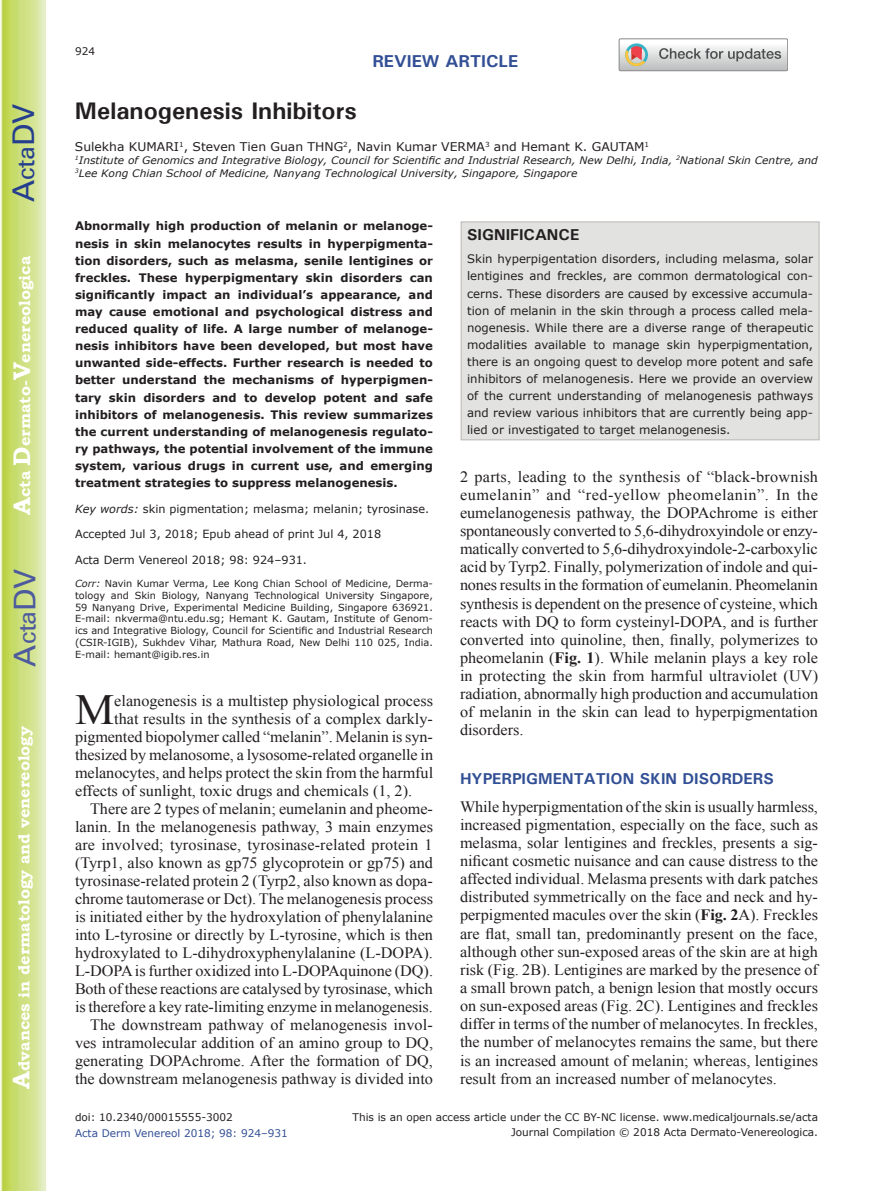
<style>
.page{position:relative;width:893px;height:1191px;background:#fff}
.page>*{position:absolute;margin:0;border:0;box-sizing:border-box;transform-origin:0 0}
.t1{font:42.9px "Times New Roman";color:#231f20}
.t2{font:30px "Univers";color:#4d5a9e}
.t3{font:30px "Univers";color:#253f8e}
.t4{font:700 24px "Univers";color:#231f20}
.t5{font:700 17.25px "Univers";color:#324f95}
.t6{font:15.75px/18.1px "Times New Roman";color:#231f20;text-align:justify}
.t7{font:700 15.75px "Bookman Old Style";color:#fff}
.t8{font:700 15.75px "Univers";color:#324f95}
.t9{font:700 15.75px "Univers";color:#231f20}
.t10{font:12px "Verdana";color:#231f20}
.t11{font:700 11.7px/17.1px "Verdana";color:#231f20;text-align:justify}
.t12{font:11.7px/17.1px "Verdana";color:#231f20;text-align:justify}
.t13{font:11.25px "Verdana";color:#231f20}
.t14{font:10.5px "Verdana";color:#231f20}
.t15{font:10.5px "Verdana";color:#324f95}
.t16{font:italic 10.35px/12.8px "Verdana";color:#231f20}
.t17{font:9.75px/11.7px "Verdana";color:#231f20;text-align:justify}
.s1{font-size:24px}
.s2{font-style:italic}
.s3{font-weight:700}
</style>
<div class="page">
<svg style="left:1px;top:0;width:45px;height:1191px;background:#cfe084"></svg>
<svg style="left:619px;top:39px;width:169px;height:32px"></svg>
<div style="left:461px;top:221px;width:358px;height:219px;background:#e2e2e1;border:1px solid #bab5b4"></div>
<h2 class="t3" style="left:6px;top:202px;width:100px;rotate:-90deg">A<span class="s1">cta</span>DV</h2>
<p class="t7" style="left:15px;top:515px;width:260px;rotate:-90deg"><span class="s1">A</span>cta <span class="s1">D</span>ermato-<span class="s1">V</span>enereologica</p>
<h2 class="t2" style="left:7px;top:666px;width:100px;rotate:-90deg">A<span class="s1">cta</span>DV</h2>
<p class="t7" style="left:15px;top:1088px;width:364px;rotate:-90deg"><span class="s1">A</span>dvances in dermatology and venereology</p>
<p class="t14" style="left:75px;top:44px;width:22px">924</p>
<p class="t5" style="left:372px;top:50px;width:147px">REVIEW ARTICLE</p>
<h3 class="t4" style="left:75px;top:95px;width:283px">Melanogenesis Inhibitors</h3>
<p class="t10" style="left:75px;top:139px;width:576px">Sulekha KUMARI<sup>1</sup>, Steven Tien Guan THNG<sup>2</sup>, Navin Kumar VERMA<sup>3</sup> and Hemant K. GAUTAM<sup>1</sup></p>
<p class="t16" style="left:75px;top:153px;width:744px"><sup>1</sup>Institute of Genomics and Integrative Biology, Council for Scientific and Industrial Research, New Delhi, India, <sup>2</sup>National Skin Centre, and<br><sup>3</sup>Lee Kong Chian School of Medicine, Nanyang Technological University, Singapore, Singapore</p>
<p class="t11" style="left:75px;top:217px;width:359px">Abnormally high production of melanin or melanoge&shy;nesis in skin melanocytes results in hyperpigmenta&shy;tion disorders, such as melasma, senile lentigines or freckles. These hyperpigmentary skin disorders can significantly impact an individual’s appearance, and may cause emotional and psychological distress and reduced quality of life. A large number of melanoge&shy;nesis inhibitors have been developed, but most have unwanted side-effects. Further research is needed to better understand the mechanisms of hyperpigmen&shy;tary skin disorders and to develop potent and safe inhibitors of melanogenesis. This review summarizes the current understanding of melanogenesis regulato&shy;ry pathways, the potential involvement of the immune system, various drugs in current use, and emerging treatment strategies to suppress melanogenesis.</p>
<p class="t13" style="left:75px;top:501px;width:356px"><span class="s2">Key words:</span> skin pigmentation; melasma; melanin; tyrosinase.</p>
<p class="t13" style="left:75px;top:527px;width:308px">Accepted Jul 3, 2018; Epub ahead of print Jul 4, 2018</p>
<p class="t13" style="left:75px;top:552px;width:234px">Acta Derm Venereol 2018; 98: 924–931.</p>
<p class="t17" style="left:75px;top:577px;width:359px"><span class="s2">Corr:</span> Navin Kumar Verma, Lee Kong Chian School of Medicine, Derma&shy;tology and Skin Biology, Nanyang Technological University Singapore, 59 Nanyang Drive, Experimental Medicine Building, Singapore 636921.<br>E-mail: nkverma@ntu.edu.sg; Hemant K. Gautam, Institute of Genom&shy;ics and Integrative Biology, Council for Scientific and Industrial Research (CSIR-IGIB), Sukhdev Vihar, Mathura Road, New Delhi 110 025, India.<br>E-mail: hemant@igib.res.in</p>
<h1 class="t1" style="left:75px;top:680px;width:41px">M</h1>
<p class="t6" style="left:114px;top:691px;width:320px">elanogenesis is a multistep physiological process</p>
<p class="t6" style="left:114px;top:709px;width:320px">that results in the synthesis of a complex darkly-</p>
<p class="t6" style="left:75px;top:727px;width:359px">pigmented biopolymer called “melanin”. Melanin is syn-</p>
<p class="t6" style="left:75px;top:745px;width:360px">thesized by melanosome, a lysosome-related organelle in</p>
<p class="t6" style="left:75px;top:763px;width:360px">melanocytes, and helps protect the skin from the harmful</p>
<p class="t6" style="left:75px;top:781px;width:339px">effects of sunlight, toxic drugs and chemicals (1, 2).</p>
<p class="t6" style="left:90px;top:799px;width:344px">There are 2 types of melanin; eumelanin and pheome-</p>
<p class="t6" style="left:75px;top:817px;width:359px">lanin. In the melanogenesis pathway, 3 main enzymes</p>
<p class="t6" style="left:75px;top:835px;width:359px">are involved; tyrosinase, tyrosinase-related protein 1</p>
<p class="t6" style="left:75px;top:853px;width:359px">(Tyrp1, also known as gp75 glycoprotein or gp75) and</p>
<p class="t6" style="left:75px;top:871px;width:358px">tyrosinase-related protein 2 (Tyrp2, also known as dopa-</p>
<p class="t6" style="left:75px;top:889px;width:360px">chrome tautomerase or Dct). The melanogenesis process</p>
<p class="t6" style="left:75px;top:907px;width:360px">is initiated either by the hydroxylation of phenylalanine</p>
<p class="t6" style="left:75px;top:925px;width:359px">into L-tyrosine or directly by L-tyrosine, which is then</p>
<p class="t6" style="left:75px;top:943px;width:360px">hydroxylated to L-dihydroxyphenylalanine (L-DOPA).</p>
<p class="t6" style="left:75px;top:961px;width:360px">L-DOPA is further oxidized into L-DOPAquinone (DQ).</p>
<p class="t6" style="left:75px;top:979px;width:359px">Both of these reactions are catalysed by tyrosinase, which</p>
<p class="t6" style="left:75px;top:997px;width:359px">is therefore a key rate-limiting enzyme in melanogenesis.</p>
<p class="t6" style="left:90px;top:1015px;width:344px">The downstream pathway of melanogenesis invol-</p>
<p class="t6" style="left:75px;top:1033px;width:360px">ves intramolecular addition of an amino group to DQ,</p>
<p class="t6" style="left:75px;top:1051px;width:359px">generating DOPAchrome. After the formation of DQ,</p>
<p class="t6" style="left:75px;top:1069px;width:359px">the downstream melanogenesis pathway is divided into</p>
<p class="t9" style="left:467px;top:225px;width:114px">SIGNIFICANCE</p>
<p class="t12" style="left:467px;top:250px;width:347px">Skin hyperpigentation disorders, including melasma, solar lentigines and freckles, are common dermatological con&shy;cerns. These disorders are caused by excessive accumula&shy;tion of melanin in the skin through a process called mela&shy;nogenesis. While there are a diverse range of therapeutic modalities available to manage skin hyperpigmentation, there is an ongoing quest to develop more potent and safe inhibitors of melanogenesis. Here we provide an overview of the current understanding of melanogenesis pathways and review various inhibitors that are currently being app&shy;lied or investigated to target melanogenesis.</p>
<p class="t6" style="left:460px;top:467px;width:360px">2 parts, leading to the synthesis of “black-brownish eumelanin” and “red-yellow pheomelanin”. In the eumelanogenesis pathway, the DOPAchrome is either spontaneously converted to 5,6-dihydroxyindole or enzy&shy;matically converted to 5,6-dihydroxyindole-2-carboxylic acid by Tyrp2. Finally, polymerization of indole and qui&shy;nones results in the formation of eumelanin. Pheomelanin synthesis is dependent on the presence of cysteine, which reacts with DQ to form cysteinyl-DOPA, and is further converted into quinoline, then, finally, polymerizes to pheomelanin (<span class="s3">Fig. 1</span>). While melanin plays a key role in protecting the skin from harmful ultraviolet (UV) radiation, abnormally high production and accumulation of melanin in the skin can lead to hyperpigmentation disorders.</p>
<p class="t8" style="left:460px;top:769px;width:315px">HYPERPIGMENTATION SKIN DISORDERS</p>
<p class="t6" style="left:460px;top:797px;width:360px">While hyperpigmentation of the skin is usually harmless, increased pigmentation, especially on the face, such as melasma, solar lentigines and freckles, presents a sig&shy;nificant cosmetic nuisance and can cause distress to the affected individual. Melasma presents with dark patches distributed symmetrically on the face and neck and hy&shy;perpigmented macules over the skin (<span class="s3">Fig. 2</span>A). Freckles are flat, small tan, predominantly present on the face, although other sun-exposed areas of the skin are at high risk (Fig. 2B). Lentigines are marked by the presence of a small brown patch, a benign lesion that mostly occurs on sun-exposed areas (Fig. 2C). Lentigines and freckles differ in terms of the number of melanocytes. In freckles, the number of melanocytes remains the same, but there is an increased amount of melanin; whereas, lentigines result from an increased number of melanocytes.</p>
<p class="t14" style="left:75px;top:1110px;width:159px">doi: 10.2340/00015555-3002</p>
<p class="t15" style="left:75px;top:1126px;width:214px">Acta Derm Venereol 2018; 98: 924–931</p>
<p class="t14" style="left:353px;top:1110px;width:467px">This is an open access article under the CC BY-NC license. www.medicaljournals.se/acta</p>
<p class="t14" style="left:511px;top:1125px;width:308px">Journal Compilation © 2018 Acta Dermato-Venereologica.</p>
</div>
